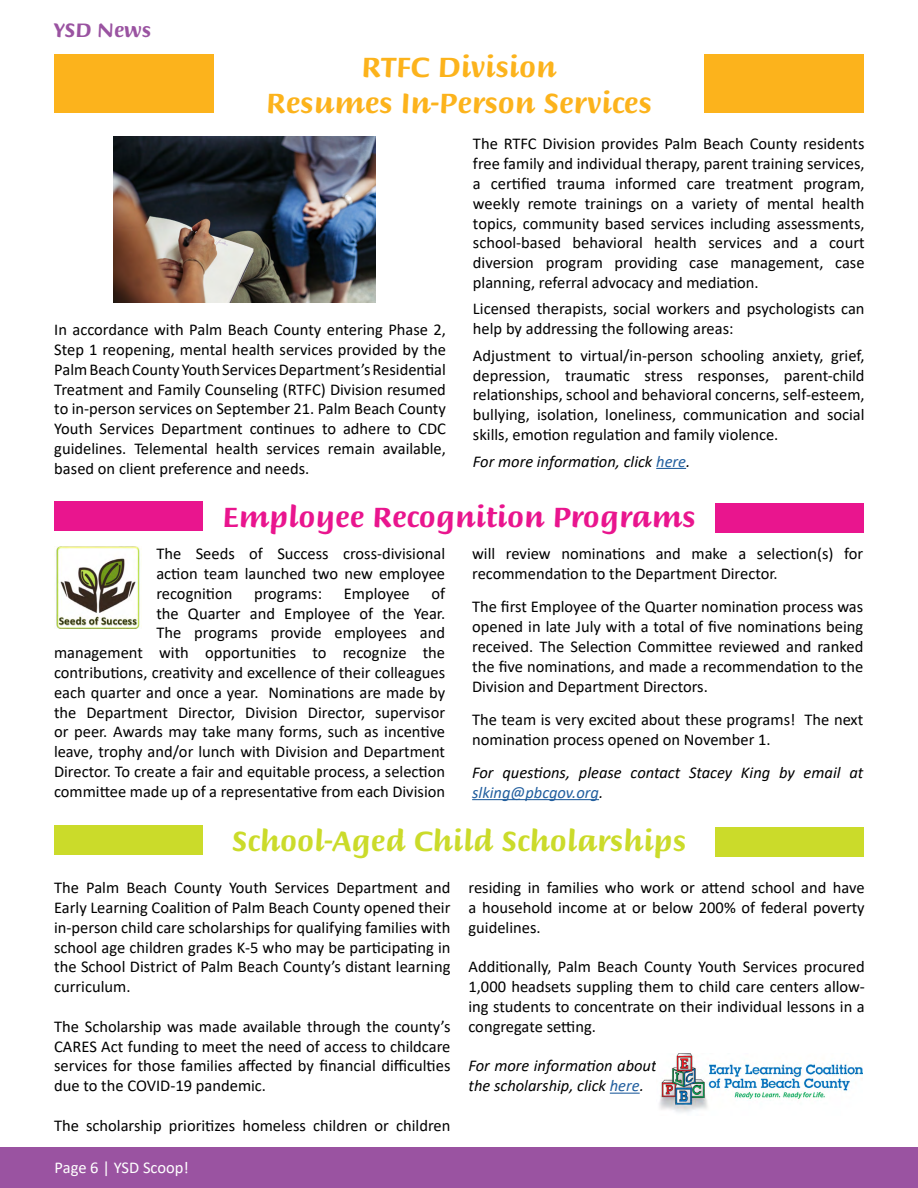
<style>
.page{position:relative;width:918px;height:1188px;background:#fff}
.page>*{position:absolute;margin:0;border:0;box-sizing:border-box;transform-origin:0 0}
.t1{font:700 30px "Briem Script Std";color:#fcb31c}
.t2{font:700 30px "Briem Script Std";color:#cbdb2a}
.t3{font:700 30px "Briem Script Std";color:#e9158e}
.t4{font:700 21px "Briem Script Std";color:#9a53a1}
.t5{font:16.5px/19.8px "Calibri";color:#000;text-align:justify}
.t6{font:italic 16.5px/19.8px "Calibri";color:#000}
.t7{font:16.5px "Calibri";color:#fff}
.s1{color:#215e9e}
</style>
<div class="page">
<div style="left:0;top:1148px;width:918px;height:40px;background:#9a53a1"></div>
<hr style="left:656px;top:468px;width:30px;height:1px;background:#215e9e">
<div style="left:54px;top:54px;width:160px;height:59px;background:#fcb31c"></div>
<div style="left:704px;top:54px;width:160px;height:59px;background:#fcb31c"></div>
<img style="left:114px;top:137px;width:261px;height:165px">
<div style="left:54px;top:502px;width:149px;height:29px;background:#e9158e"></div>
<div style="left:715px;top:503px;width:149px;height:29px;background:#e9158e"></div>
<hr style="left:472px;top:799px;width:127px;height:1px;background:#215e9e">
<img style="left:56px;top:547px;width:86px;height:82px">
<hr style="left:610px;top:1093px;width:30px;height:1px;background:#215e9e">
<img style="left:659px;top:1054px;width:204px;height:59px">
<div style="left:54px;top:826px;width:149px;height:29px;background:#cbdb2a"></div>
<div style="left:715px;top:827px;width:149px;height:29px;background:#cbdb2a"></div>
<p class="t4" style="left:54px;top:18px;width:99px">YSD News</p>
<p class="t1" style="left:362px;top:50px;width:196px">RTFC Division</p>
<p class="t1" style="left:266px;top:86px;width:387px">Resumes In-Person Services</p>
<p class="t5" style="left:54px;top:319px;width:393px">In accordance with Palm Beach County entering Phase 2, Step 1 reopening, mental health services provided by the Palm Beach County Youth Services Department’s Residential Treatment and Family Counseling (RTFC) Division resumed to in-person services on September 21. Palm Beach County Youth Services Department continues to adhere to CDC guidelines. Telemental health services remain available, based on client preference and needs.</p>
<p class="t5" style="left:473px;top:134px;width:393px">The RTFC Division provides Palm Beach County residents free family and individual therapy, parent training services, a certified trauma informed care treatment program, weekly remote trainings on a variety of mental health topics, community based services including assessments, school-based behavioral health services and a court diversion program providing case management, case planning, referral advocacy and mediation.</p>
<p class="t5" style="left:473px;top:299px;width:393px">Licensed therapists, social workers and psychologists can help by addressing the following areas:</p>
<p class="t5" style="left:473px;top:345px;width:393px">Adjustment to virtual/in-person schooling anxiety, grief, depression, traumatic stress responses, parent-child relationships, school and behavioral concerns, self-esteem, bullying, isolation, loneliness, communication and social skills, emotion regulation and family violence.</p>
<p class="t6" style="left:473px;top:450px;width:219px">For more information, click <span class="s1">here</span>.</p>
<p class="t3" style="left:223px;top:500px;width:474px">Employee Recognition Programs</p>
<p class="t5" style="left:156px;top:543px;width:290px">The Seeds of Success cross-divisional action team launched two new employee recognition</p>
<p class="t5" style="left:472px;top:543px;width:393px">will review nominations and make a selection(s) for recommendation to the Department Director.</p>
<p class="t5" style="left:472px;top:597px;width:393px">The first Employee of the Quarter nomination process was opened in late July with a total of five nominations being received. The Selection Committee reviewed and ranked the five nominations, and made a recommendation to the Division and Department Directors.</p>
<p class="t5" style="left:472px;top:709px;width:393px">The team is very excited about these programs! The next nomination process opened on November 1.</p>
<p class="t6" style="left:472px;top:762px;width:393px">For questions, please contact Stacey King by email at <span class="s1">slking@pbcgov.org</span>.</p>
<p class="t5" style="left:54px;top:583px;width:393px;text-align:right">of<br>the Quarter and Employee of the Year.<br>The programs provide employees and<br>management with opportunities to recognize the contributions, creativity and excellence of their colleagues each quarter and once a year. Nominations are made by the Department Director, Division Director, supervisor or peer. Awards may take many forms, such as incentive leave, trophy and/or lunch with Division and Department Director. To create a fair and equitable process, a selection committee made up of a representative from each Division</p>
<p class="t5" style="left:254px;top:583px;width:69px">programs:</p>
<p class="t5" style="left:344px;top:583px;width:68px">Employee</p>
<p class="t2" style="left:232px;top:824px;width:456px">School-Aged Child Scholarships</p>
<p class="t5" style="left:54px;top:878px;width:398px">The Palm Beach County Youth Services Department and Early Learning Coalition of Palm Beach County opened their in-person child care scholarships for qualifying families with school age children grades K-5 who may be participating in the School District of Palm Beach County’s distant learning curriculum.</p>
<p class="t5" style="left:54px;top:1016px;width:398px">The Scholarship was made available through the county’s CARES Act funding to meet the need of access to childcare services for those families affected by financial difficulties due to the COVID-19 pandemic.</p>
<p class="t5" style="left:54px;top:1115px;width:398px">The scholarship prioritizes homeless children or children</p>
<p class="t7" style="left:55px;top:1157px;width:136px">Page 6 | YSD Scoop!</p>
<p class="t5" style="left:468px;top:878px;width:398px">residing in families who work or attend school and have a household income at or below 200% of federal poverty guidelines.</p>
<p class="t5" style="left:468px;top:957px;width:398px">Additionally, Palm Beach County Youth Services procured 1,000 headsets suppling them to child care centers allow&shy;ing students to concentrate on their individual lessons in a congregate setting.</p>
<p class="t6" style="left:468px;top:1055px;width:190px">For more information about the scholarship, click <span class="s1">here</span>.</p>
</div>
